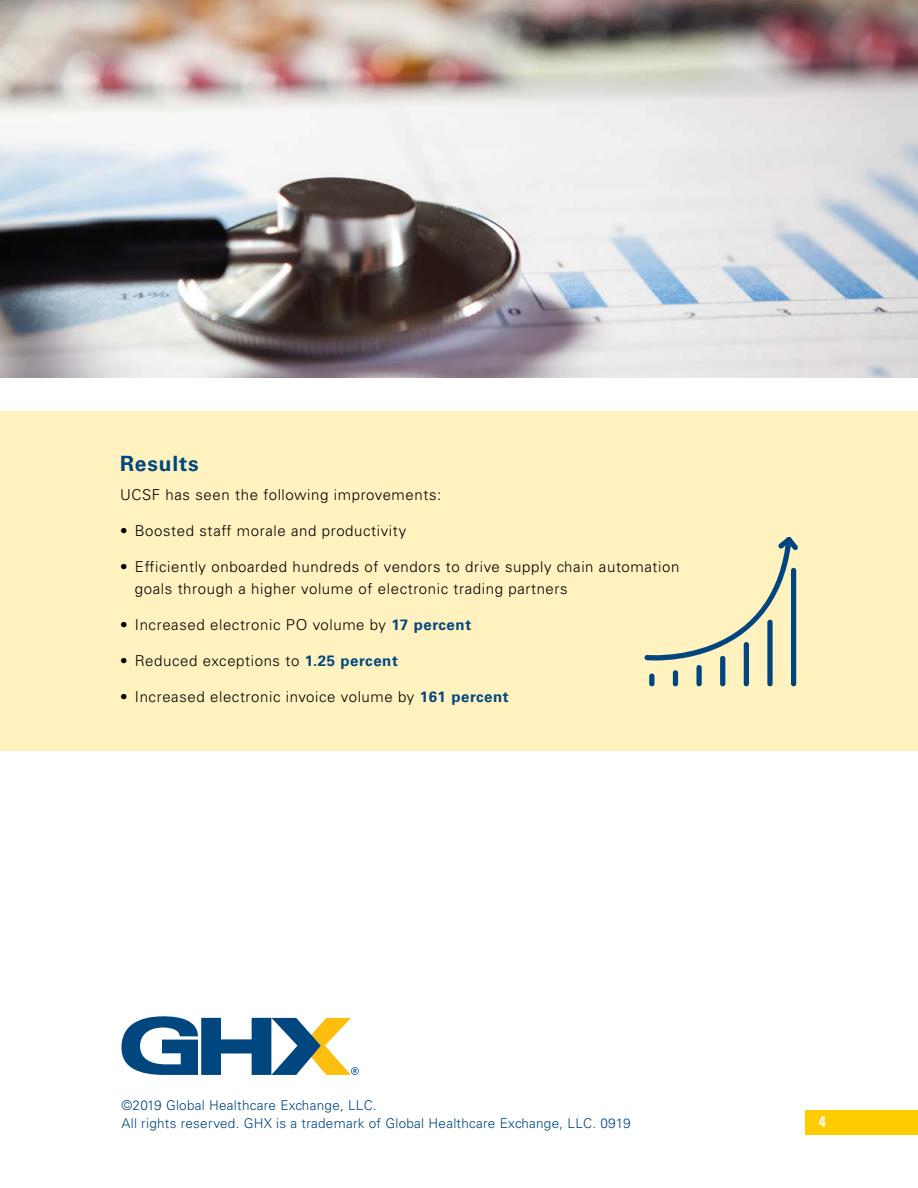
<style>
.page{position:relative;width:918px;height:1188px;background:#fff}
.page>*{position:absolute;margin:0;border:0;box-sizing:border-box;transform-origin:0 0}
.t1{font:700 21px "Univers LT Std";letter-spacing:.04em;color:#00467f}
.t2{font:300 15px/22.5px "Univers LT Std";letter-spacing:.04em;color:#000}
.t3{font:700 condensed 15px "Univers LT Std";color:#fff}
.t4{font:300 13.5px/18px "Univers LT Std";letter-spacing:.02em;color:#00467f}
.s1{font-weight:700;color:#00467f}
</style>
<div class="page">
<svg style="left:122px;top:1016px;width:237px;height:59px"></svg>
<div style="left:806px;top:1110px;width:112px;height:24px;background:#fc0"></div>
<div style="left:0;top:411px;width:918px;height:340px;background:#fff2bf"></div>
<img style="left:0;top:0;width:918px;height:378px">
<div style="left:791px;top:568px;width:5px;height:118px;background:#004580;border-radius:3px"></div>
<div style="left:767px;top:620px;width:6px;height:66px;background:#004580;border-radius:3px"></div>
<div style="left:744px;top:642px;width:5px;height:44px;background:#004580;border-radius:3px"></div>
<div style="left:720px;top:656px;width:5px;height:30px;background:#004580;border-radius:3px"></div>
<div style="left:696px;top:665px;width:6px;height:21px;background:#004580;border-radius:3px"></div>
<div style="left:673px;top:670px;width:5px;height:16px;background:#004580;border-radius:3px"></div>
<div style="left:649px;top:674px;width:5px;height:12px;background:#004580;border-radius:3px"></div>
<svg style="left:644px;top:537px;width:154px;height:123px"></svg>
<h1 class="t1" style="left:120px;top:451px;width:80px">Results</h1>
<p class="t2" style="left:120px;top:483px;width:323px">UCSF has seen the following improvements:</p>
<p class="t2" style="left:120px;top:519px;width:288px">• Boosted staff morale and productivity</p>
<p class="t2" style="left:135px;top:555px;width:546px;text-indent:-15px">• Efficiently onboarded hundreds of vendors to drive supply chain automation goals through a higher volume of electronic trading partners</p>
<p class="t2" style="left:120px;top:614px;width:353px">• Increased electronic PO volume by <span class="s1">17 percent</span></p>
<p class="t2" style="left:120px;top:650px;width:279px">• Reduced exceptions to <span class="s1">1.25 percent</span></p>
<p class="t2" style="left:120px;top:686px;width:390px">• Increased electronic invoice volume by <span class="s1">161 percent</span></p>
<p class="t4" style="left:122px;top:1096px;width:511px">©2019 Global Healthcare Exchange, LLC.<br>All rights reserved. GHX is a trademark of Global Healthcare Exchange, LLC. 0919</p>
<p class="t3" style="left:819px;top:1113px;width:8px">4</p>
</div>
